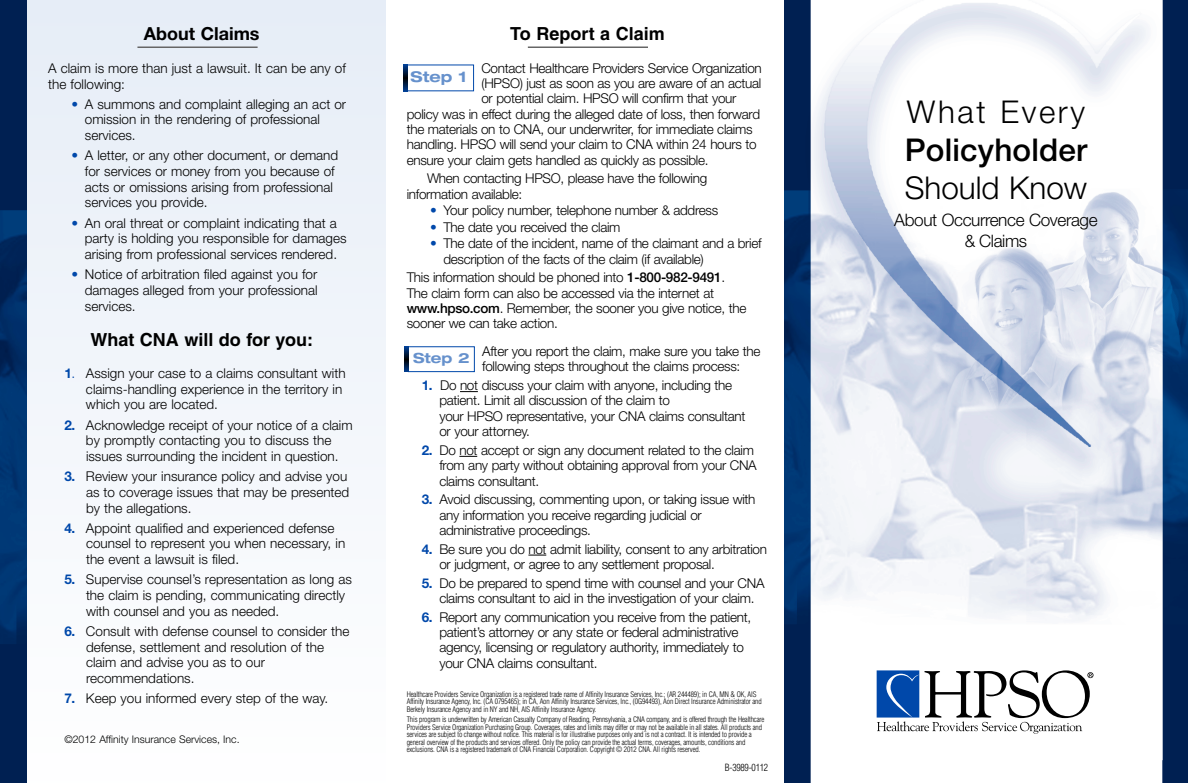
<style>
.page{position:relative;width:1188px;height:783px;background:#fff}
.page>*{position:absolute;margin:0;border:0;box-sizing:border-box;transform-origin:0 0}
.t1{font:500 31.35px "Helvetica Neue";letter-spacing:.005em;color:#000}
.t2{font:300 31.35px "Helvetica Neue";color:#000}
.t3{font:300 31.35px "Helvetica Neue";letter-spacing:.085em;color:#000}
.t4{font:700 18px "Helvetica";color:#000}
.t5{font:700 18px "Helvetica Neue";color:#000}
.t6{font:300 17.25px/20.5px "Helvetica Neue";letter-spacing:-.02em;color:#000;text-align:center}
.t7{font:700 expanded 14.85px "Helvetica Neue";color:#6691cc}
.t8{font:700 expanded 13.95px "Helvetica Neue";color:#6691cc}
.t9{font:300 13.5px/15.5px "Helvetica Neue";letter-spacing:-.02em;color:#000}
.t10{font:300 13.5px/15.8px "Helvetica Neue";color:#000}
.t11{font:300 10.5px "Helvetica Neue";color:#000}
.t12{font:300 condensed 9.75px "Helvetica";letter-spacing:-.025em;color:#000}
.t13{font:300 condensed 7.5px/7.5px "Helvetica";letter-spacing:-.02em;color:#000}
.s1{color:#0048aa}
.s2{font-weight:700;color:#0048aa}
.s3{font-weight:500}
</style>
<div class="page">
<div style="left:25px;top:0;width:361px;height:783px;background:#f2f6fb"></div>
<img style="left:784px;top:0;width:404px;height:783px">
<svg style="left:460px;top:391px;width:18px;height:1px"></svg>
<svg style="left:459px;top:456px;width:18px;height:1px"></svg>
<svg style="left:528px;top:555px;width:18px;height:1px"></svg>
<div style="left:408px;top:346px;width:67px;height:26px;border:1px solid #0048aa"></div>
<img style="left:0;top:0;width:27px;height:783px">
<svg style="left:404px;top:346px;width:4px;height:26px"></svg>
<hr style="left:137px;top:46px;width:121px;height:2px;background:#666">
<hr style="left:528px;top:46px;width:120px;height:2px;background:#666">
<svg style="left:403px;top:64px;width:5px;height:27px"></svg>
<svg style="left:877px;top:670px;width:217px;height:64px"></svg>
<h2 class="t5" style="left:144px;top:27px;width:117px">About Claims</h2>
<p class="t10" style="left:48px;top:61px;width:299px">A claim is more than just a lawsuit. It can be any of the following:</p>
<p class="t10" style="left:85px;top:97px;width:263px;text-indent:-13px"><span class="s1">•</span> A summons and complaint alleging an act or omission in the rendering of professional services.</p>
<p class="t10" style="left:85px;top:149px;width:255px;text-indent:-13px"><span class="s1">•</span> A letter, or any other document, or demand for services or money from you because of acts or omissions arising from professional services you provide.</p>
<p class="t10" style="left:85px;top:216px;width:263px;text-indent:-13px"><span class="s1">•</span> An oral threat or complaint indicating that a party is holding you responsible for damages arising from professional services rendered.</p>
<p class="t9" style="left:85px;top:268px;width:234px;text-align:justify;text-indent:-13px"><span class="s1">•</span> Notice of arbitration filed against you for damages alleged from your professional services.</p>
<h2 class="t4" style="left:90px;top:334px;width:224px">What CNA will do for you:</h2>
<p class="t10" style="left:86px;top:367px;width:261px;text-indent:-22px"><span class="s2">1</span><span class="s1">.</span> Assign your case to a claims consultant with claims-handling experience in the territory in which you are located.</p>
<p class="t10" style="left:64px;top:418px;width:290px;text-align:center"><span class="s2">2.</span> Acknowledge receipt of your notice of a claim by promptly contacting you to discuss the<br>issues surrounding the incident in question.</p>
<p class="t10" style="left:86px;top:470px;width:265px;text-indent:-22px"><span class="s2">3.</span> Review your insurance policy and advise you as to coverage issues that may be presented by the allegations.</p>
<p class="t10" style="left:86px;top:521px;width:261px;text-indent:-22px"><span class="s2">4.</span> Appoint qualified and experienced defense counsel to represent you when necessary, in the event a lawsuit is filed.</p>
<p class="t10" style="left:86px;top:573px;width:267px;text-indent:-22px"><span class="s2">5.</span> Supervise counsel’s representation as long as the claim is pending, communicating directly with counsel and you as needed.</p>
<p class="t10" style="left:86px;top:624px;width:265px;text-indent:-22px"><span class="s2">6.</span> Consult with defense counsel to consider the defense, settlement and resolution of the claim and advise you as to our recommendations.</p>
<p class="t10" style="left:64px;top:692px;width:265px"><span class="s2">7.</span> Keep you informed every step of the way.</p>
<p class="t11" style="left:64px;top:736px;width:177px">©2012 Affinity Insurance Services, Inc.</p>
<h2 class="t4" style="left:510px;top:27px;width:156px">To Report a Claim</h2>
<p class="t9" style="left:481px;top:61px;width:282px">Contact Healthcare Providers Service Organization</p>
<p class="t9" style="left:481px;top:77px;width:281px">(HPSO) just as soon as you are aware of an actual</p>
<p class="t9" style="left:481px;top:92px;width:257px">or potential claim. HPSO will confirm that your</p>
<p class="t9" style="left:407px;top:107px;width:355px">policy was in effect during the alleged date of loss, then forward</p>
<p class="t9" style="left:407px;top:123px;width:347px">the materials on to CNA, our underwriter, for immediate claims</p>
<p class="t9" style="left:407px;top:138px;width:351px">handling. HPSO will send your claim to CNA within 24 hours to</p>
<p class="t9" style="left:407px;top:154px;width:303px">ensure your claim gets handled as quickly as possible.</p>
<p class="t9" style="left:407px;top:172px;width:302px;text-indent:20px">When contacting HPSO, please have the following information available:</p>
<p class="t9" style="left:430px;top:204px;width:290px"><span class="s1">•</span> Your policy number, telephone number &amp; address</p>
<p class="t9" style="left:430px;top:220px;width:192px"><span class="s1">•</span> The date you received the claim</p>
<p class="t9" style="left:443px;top:237px;width:320px;text-indent:-13px"><span class="s1">•</span> The date of the incident, name of the claimant and a brief description of the facts of the claim (if available)</p>
<p class="t9" style="left:407px;top:271px;width:341px">This information should be phoned into <span class="s3">1-800-982-9491</span>.<br>The claim form can also be accessed via the internet at <span class="s3">www.hpso.com</span>. Remember, the sooner you give notice, the sooner we can take action.</p>
<p class="t9" style="left:482px;top:345px;width:280px">After you report the claim, make sure you take the following steps throughout the claims process:</p>
<p class="t9" style="left:439px;top:379px;width:307px;text-indent:-18px"><span class="s2">1.</span> Do not discuss your claim with anyone, including the patient. Limit all discussion of the claim to<br>your HPSO representative, your CNA claims consultant or your attorney.</p>
<p class="t9" style="left:439px;top:444px;width:319px;text-indent:-18px"><span class="s2">2.</span> Do not accept or sign any document related to the claim from any party without obtaining approval from your CNA claims consultant.</p>
<p class="t9" style="left:439px;top:493px;width:318px;text-indent:-18px"><span class="s2">3.</span> Avoid discussing, commenting upon, or taking issue with any information you receive regarding judicial or administrative proceedings.</p>
<p class="t9" style="left:439px;top:542px;width:329px;text-indent:-18px"><span class="s2">4.</span> Be sure you do not admit liability, consent to any arbitration or judgment, or agree to any settlement proposal.</p>
<p class="t9" style="left:422px;top:576px;width:344px;text-align:center"><span class="s2">5.</span> Do be prepared to spend time with counsel and your CNA claims consultant to aid in the investigation of your claim.</p>
<p class="t9" style="left:439px;top:610px;width:313px;text-indent:-18px"><span class="s2">6.</span> Report any communication you receive from the patient, patient’s attorney or any state or federal administrative agency, licensing or regulatory authority, immediately to your CNA claims consultant.</p>
<p class="t13" style="left:407px;top:691px;width:357px">Healthcare Providers Service Organization is a registered trade name of Affinity Insurance Services, Inc.; (AR 244489); in CA, MN &amp; OK, AIS<br>Affinity Insurance Agency, Inc. (CA 0795465); in CA, Aon Affinity Insurance Services, Inc., (0G94493), Aon Direct Insurance Administrator and<br>Berkely Insurance Agency and in NY and NH, AIS Affinity Insurance Agency.</p>
<p class="t13" style="left:407px;top:717px;width:359px">This program is underwritten by American Casualty Company of Reading, Pennsylvania, a CNA company, and is offered through the Healthcare Providers Service Organization Purchasing Group. Coverages, rates and limits may differ or may not be available in all states. All products and services are subject to change without notice. This material is for illustrative purposes only and is not a contract. It is intended to provide a general overview of the products and services offered. Only the policy can provide the actual terms, coverages, amounts, conditions and exclusions. CNA is a registered trademark of CNA Financial Corporation. Copyright © 2012 CNA. All rights reserved.</p>
<p class="t7" style="left:411px;top:71px;width:58px">Step 1</p>
<p class="t8" style="left:413px;top:353px;width:58px">Step 2</p>
<p class="t12" style="left:725px;top:764px;width:45px">B-3989-0112</p>
<h1 class="t3" style="left:907px;top:101px;width:180px">What Every</h1>
<h1 class="t1" style="left:905px;top:139px;width:184px">Policyholder</h1>
<h1 class="t2" style="left:905px;top:176px;width:184px">Should Know</h1>
<p class="t6" style="left:894px;top:211px;width:205px">About Occurrence Coverage &amp; Claims</p>
</div>
